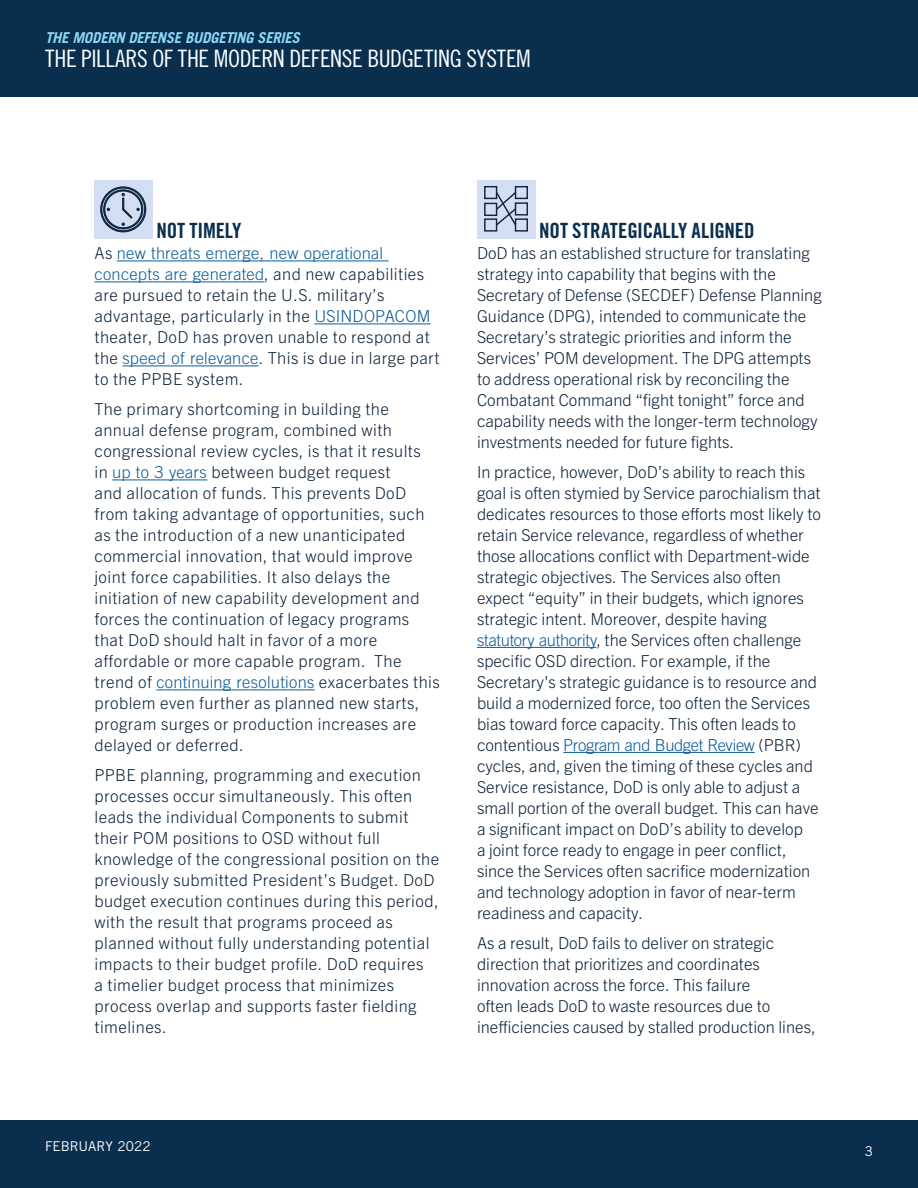
<style>
.page{position:relative;width:918px;height:1188px;background:#fff}
.page>*{position:absolute;margin:0;border:0;box-sizing:border-box;transform-origin:0 0}
.t1{font:24px "Trade Gothic LT Pro Cn 18";letter-spacing:-.015em;color:#fbfdfe}
.t2{font:21px "Trade Gothic LT Pro Bd Cn 20";letter-spacing:-.005em;color:#092e4e}
.t3{font:300 16.5px/21px "Trade Gothic Next LT Pro";color:#0a2137}
.t4{font:300 16.5px/21px "Trade Gothic Next LT Pro";letter-spacing:.025em;color:#0a2137}
.t5{font:300 16.5px/21px "Trade Gothic LT Pro";letter-spacing:.01em;color:#0d5c96}
.t6{font:300 16.5px "Trade Gothic LT Pro";letter-spacing:-.025em;color:#0d5c96}
.t7{font:italic 700 15px "Trade Gothic LT Pro";letter-spacing:-.02em;color:#8dd7f7}
.t8{font:13.5px "Trade Gothic LT Pro";letter-spacing:.005em;color:#fff}
.s1{font-family:"Trade Gothic Next LT Pro";color:#0a2137}
.s2{font-family:"Trade Gothic LT Pro";color:#0d5c96}
</style>
<div class="page">
<div style="left:0;top:1120px;width:918px;height:68px;background:#092e4e"></div>
<div style="left:0;top:0;width:918px;height:97px;background:#092e4e"></div>
<div style="left:477px;top:180px;width:58px;height:58px;background:#d3def2"></div>
<hr style="left:117px;top:261px;width:272px;height:1px;background:#0d5c96">
<hr style="left:94px;top:282px;width:170px;height:1px;background:#0d5c96">
<hr style="left:314px;top:324px;width:117px;height:1px;background:#0d5c96">
<hr style="left:123px;top:366px;width:136px;height:1px;background:#0d5c96">
<hr style="left:112px;top:480px;width:95px;height:1px;background:#0d5c96">
<hr style="left:156px;top:690px;width:159px;height:1px;background:#0d5c96">
<hr style="left:477px;top:647px;width:119px;height:1px;background:#0d5c96">
<hr style="left:563px;top:752px;width:192px;height:1px;background:#0d5c96">
<div style="left:94px;top:180px;width:59px;height:58px;background:#d3def2"></div>
<svg style="left:100px;top:186px;width:46px;height:46px"></svg>
<div style="left:484px;top:186px;width:13px;height:13px;border:1px solid #0e2641"></div>
<div style="left:484px;top:203px;width:13px;height:13px;border:1px solid #0e2641"></div>
<div style="left:484px;top:218px;width:13px;height:14px;border:1px solid #0e2641"></div>
<div style="left:515px;top:186px;width:13px;height:13px;border:1px solid #0e2641"></div>
<div style="left:515px;top:202px;width:13px;height:14px;border:1px solid #0e2641"></div>
<div style="left:515px;top:218px;width:13px;height:14px;border:1px solid #0e2641"></div>
<svg style="left:495px;top:191px;width:23px;height:36px"></svg>
<p class="t7" style="left:45px;top:28px;width:256px">THE MODERN DEFENSE BUDGETING SERIES</p>
<h1 class="t1" style="left:45px;top:44px;width:487px">THE PILLARS OF THE MODERN DEFENSE BUDGETING SYSTEM</h1>
<p class="t2" style="left:156px;top:218px;width:87px">NOT TIMELY</p>
<p class="t5" style="left:94px;top:243px;width:331px"><span class="s1">As</span> new threats emerge, new operational concepts are generated<span class="s1">, and new capabilities</span></p>
<p class="t4" style="left:94px;top:284px;width:346px">are pursued to retain the U.S. military’s advantage, particularly in the <span class="s2">USINDOPACOM </span>theater, DoD has proven unable to respond at the <span class="s2">speed of relevance</span>. This is due in large part to the PPBE system.</p>
<p class="t4" style="left:94px;top:398px;width:347px">The primary shortcoming in building the annual defense program, combined with congressional review cycles, is that it results<br>in <span class="s2">up to 3 years</span> between budget request<br>and allocation of funds. This prevents DoD from taking advantage of opportunities, such as the introduction of a new unanticipated commercial innovation, that would improve joint force capabilities. It also delays the initiation of new capability development and forces the continuation of legacy programs that DoD should halt in favor of a more affordable or more capable program. The trend of <span class="s2">continuing resolutions</span> exacerbates this problem even further as planned new starts, program surges or production increases are delayed or deferred.</p>
<p class="t4" style="left:94px;top:764px;width:346px">PPBE planning, programming and execution processes occur simultaneously. This often leads the individual Components to submit their POM positions to OSD without full knowledge of the congressional position on the previously submitted President’s Budget. DoD budget execution continues during this period, with the result that programs proceed as planned without fully understanding potential impacts to their budget profile. DoD requires<br>a timelier budget process that minimizes process overlap and supports faster fielding timelines.</p>
<p class="t2" style="left:539px;top:218px;width:217px">NOT STRATEGICALLY ALIGNED</p>
<p class="t3" style="left:477px;top:241px;width:346px">DoD has an established structure for translating strategy into capability that begins with the Secretary of Defense (SECDEF) Defense Planning Guidance (DPG), intended to communicate the Secretary’s strategic priorities and inform the Services’ POM development. The DPG attempts to address operational risk by reconciling the Combatant Command “fight tonight” force and capability needs with the longer-term technology investments needed for future fights.</p>
<p class="t3" style="left:477px;top:460px;width:346px">In practice, however, DoD’s ability to reach this goal is often stymied by Service parochialism that dedicates resources to those efforts most likely to retain Service relevance, regardless of whether those allocations conflict with Department-wide strategic objectives. The Services also often expect “equity” in their budgets, which ignores strategic intent. Moreover, despite having <span class="s2">statutory authority</span>, the Services often challenge specific OSD direction. For example, if the Secretary's strategic guidance is to resource and build a modernized force, too often the Services bias toward force capacity. This often leads to</p>
<p class="t6" style="left:477px;top:735px;width:325px"><span class="s1">contentious</span> Program and Budget Review <span class="s1">(PBR)</span></p>
<p class="t3" style="left:477px;top:754px;width:343px">cycles, and, given the timing of these cycles and Service resistance, DoD is only able to adjust a small portion of the overall budget. This can have a significant impact on DoD’s ability to develop<br>a joint force ready to engage in peer conflict, since the Services often sacrifice modernization and technology adoption in favor of near-term readiness and capacity.</p>
<p class="t3" style="left:477px;top:931px;width:340px">As a result, DoD fails to deliver on strategic direction that prioritizes and coordinates innovation across the force. This failure<br>often leads DoD to waste resources due to inefficiencies caused by stalled production lines,</p>
<p class="t8" style="left:45px;top:1138px;width:107px">FEBRUARY 2022</p>
<p class="t8" style="left:865px;top:1143px;width:10px">3</p>
</div>
